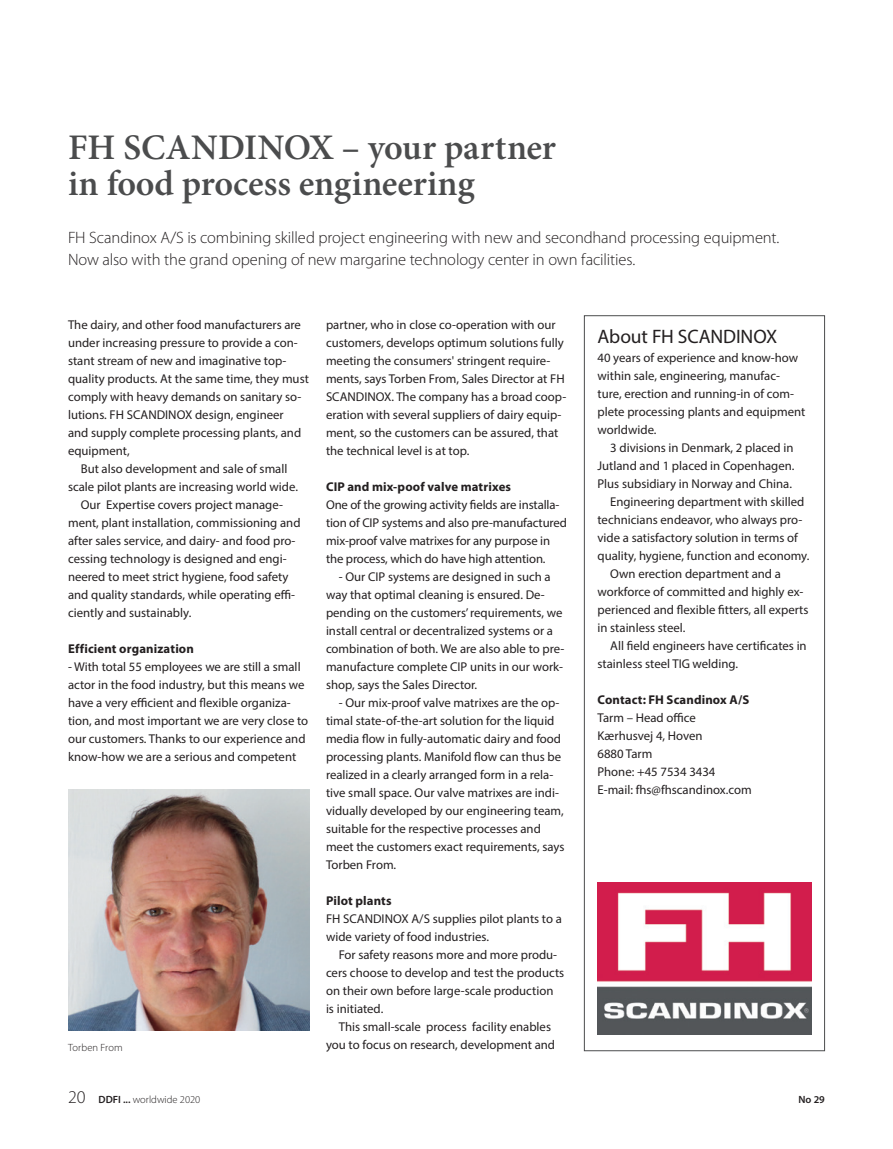
<style>
.page{position:relative;width:893px;height:1149px;background:#fff}
.page>*{position:absolute;margin:0;border:0;box-sizing:border-box;transform-origin:0 0}
.Rubrik{font:600 36px/36px "Minion Pro";letter-spacing:-.005em;color:#4b4c4d}
.Mellemrubrik2{font:19.5px "Myriad Pro";letter-spacing:-.01em;color:#231f20}
.Underrubrik{font:300 16.5px "Myriad Pro";letter-spacing:-.01em;color:#231f20}
.Brødtekst_ind{font:12.75px/18px "Myriad Pro";color:#231f20}
.Brødtekst{font:12.75px/18px "Myriad Pro";color:#231f20}
.Mellemrubrik{font:700 12.75px "Myriad Pro";letter-spacing:.01em;color:#231f20}
.Billedtekst{font:300 10.5px "Myriad Pro";color:#231f20}
.t1{font:600 10.5px "Myriad Pro";color:#231f20}
.s1{font-size:18px}
.s2{font-weight:600}
</style>
<div class="page">
<div style="left:584px;top:315px;width:241px;height:735px;border:1px solid #4b4c4d"></div>
<img style="left:68px;top:789px;width:241px;height:241px">
<img style="left:597px;top:882px;width:214px;height:152px">
<p class="Rubrik" style="left:68px;top:129px;width:489px">FH SCANDINOX – your partner in food process engineering</p>
<p class="Underrubrik" style="left:68px;top:228px;width:713px">FH Scandinox A/S is combining skilled project engineering with new and secondhand processing equipment.</p>
<p class="Underrubrik" style="left:68px;top:250px;width:569px">Now also with the grand opening of new margarine technology center in own facilities.</p>
<p class="Brødtekst" style="left:68px;top:315px;width:242px">The dairy, and other food manufacturers are under increasing pressure to provide a con&shy;stant stream of new and imaginative top&shy;quality products. At the same time, they must comply with heavy demands on sanitary so&shy;lutions. FH SCANDINOX design, engineer<br>and supply complete processing plants, and equipment,</p>
<p class="Brødtekst_ind" style="left:68px;top:459px;width:231px;text-align:center">But also development and sale of small scale pilot plants are increasing world wide.</p>
<p class="Brødtekst_ind" style="left:68px;top:495px;width:234px;text-indent:13px">Our Expertise covers project manage&shy;ment, plant installation, commissioning and after sales service, and dairy- and food pro&shy;cessing technology is designed and engi&shy;neered to meet strict hygiene, food safety and quality standards, while operating effi&shy;ciently and sustainably.</p>
<p class="Mellemrubrik" style="left:68px;top:640px;width:127px">Efficient organization</p>
<p class="Brødtekst" style="left:68px;top:657px;width:242px">- With total 55 employees we are still a small actor in the food industry, but this means we have a very efficient and flexible organiza&shy;tion, and most important we are very close to our customers. Thanks to our experience and know-how we are a serious and competent</p>
<p class="Billedtekst" style="left:68px;top:1041px;width:56px">Torben From</p>
<p class="Brødtekst" style="left:326px;top:315px;width:242px">partner, who in close co-operation with our customers, develops optimum solutions fully meeting the consumers' stringent require&shy;ments, says Torben From, Sales Director at FH SCANDINOX. The company has a broad coop&shy;eration with several suppliers of dairy equip&shy;ment, so the customers can be assured, that the technical level is at top.</p>
<p class="Mellemrubrik" style="left:326px;top:478px;width:187px">CIP and mix-poof valve matrixes</p>
<p class="Brødtekst" style="left:326px;top:495px;width:242px">One of the growing activity fields are installa&shy;tion of CIP systems and also pre-manufactured mix-proof valve matrixes for any purpose in the process, which do have high attention.</p>
<p class="Brødtekst_ind" style="left:326px;top:567px;width:240px;text-indent:13px">- Our CIP systems are designed in such a way that optimal cleaning is ensured. De&shy;pending on the customers’ requirements, we install central or decentralized systems or a combination of both. We are also able to pre&shy;manufacture complete CIP units in our work&shy;shop, says the Sales Director.</p>
<p class="Brødtekst_ind" style="left:326px;top:693px;width:240px;text-indent:13px">- Our mix-proof valve matrixes are the op&shy;timal state-of-the-art solution for the liquid media flow in fully-automatic dairy and food processing plants. Manifold flow can thus be realized in a clearly arranged form in a rela&shy;tive small space. Our valve matrixes are indi&shy;vidually developed by our engineering team, suitable for the respective processes and meet the customers exact requirements, says Torben From.</p>
<p class="Mellemrubrik" style="left:326px;top:892px;width:67px">Pilot plants</p>
<p class="Brødtekst" style="left:326px;top:909px;width:237px">FH SCANDINOX A/S supplies pilot plants to a wide variety of food industries.</p>
<p class="Brødtekst_ind" style="left:326px;top:945px;width:240px;text-indent:13px">For safety reasons more and more produ&shy;cers choose to develop and test the products on their own before large-scale production is initiated.</p>
<p class="Brødtekst_ind" style="left:326px;top:1017px;width:231px;text-indent:13px">This small-scale process facility enables you to focus on research, development and</p>
<p class="Mellemrubrik2" style="left:597px;top:325px;width:181px">About FH SCANDINOX</p>
<p class="Brødtekst" style="left:597px;top:348px;width:209px">40 years of experience and know-how within sale, engineering, manufac&shy;ture, erection and running-in of com&shy;plete processing plants and equipment worldwide.</p>
<p class="Brødtekst_ind" style="left:597px;top:438px;width:198px;text-align:justify;text-indent:13px">3 divisions in Denmark, 2 placed in Jutland and 1 placed in Copenhagen.<br>Plus subsidiary in Norway and China.</p>
<p class="Brødtekst_ind" style="left:597px;top:492px;width:213px;text-indent:13px">Engineering department with skilled technicians endeavor, who always pro&shy;vide a satisfactory solution in terms of quality, hygiene, function and economy.</p>
<p class="Brødtekst_ind" style="left:597px;top:564px;width:212px;text-indent:13px">Own erection department and a workforce of committed and highly ex&shy;perienced and flexible fitters, all experts in stainless steel.</p>
<p class="Brødtekst_ind" style="left:597px;top:636px;width:211px;text-indent:13px">All field engineers have certificates in stainless steel TIG welding.</p>
<p class="Mellemrubrik" style="left:597px;top:691px;width:153px">Contact: FH Scandinox A/S</p>
<p class="Brødtekst" style="left:597px;top:708px;width:100px">Tarm – Head office</p>
<p class="Brødtekst" style="left:597px;top:726px;width:107px">Kærhusvej 4, Hoven</p>
<p class="Brødtekst" style="left:597px;top:744px;width:56px">6880 Tarm</p>
<p class="Brødtekst" style="left:597px;top:762px;width:120px">Phone: +45 7534 3434</p>
<p class="Brødtekst" style="left:597px;top:780px;width:156px">E-mail: fhs@fhscandinox.com</p>
<p class="Billedtekst" style="left:68px;top:1093px;width:134px"><span class="s1">20</span> <span class="s2">DDFI ...</span> worldwide 2020</p>
<p class="t1" style="left:798px;top:1093px;width:28px">No 29</p>
</div>
